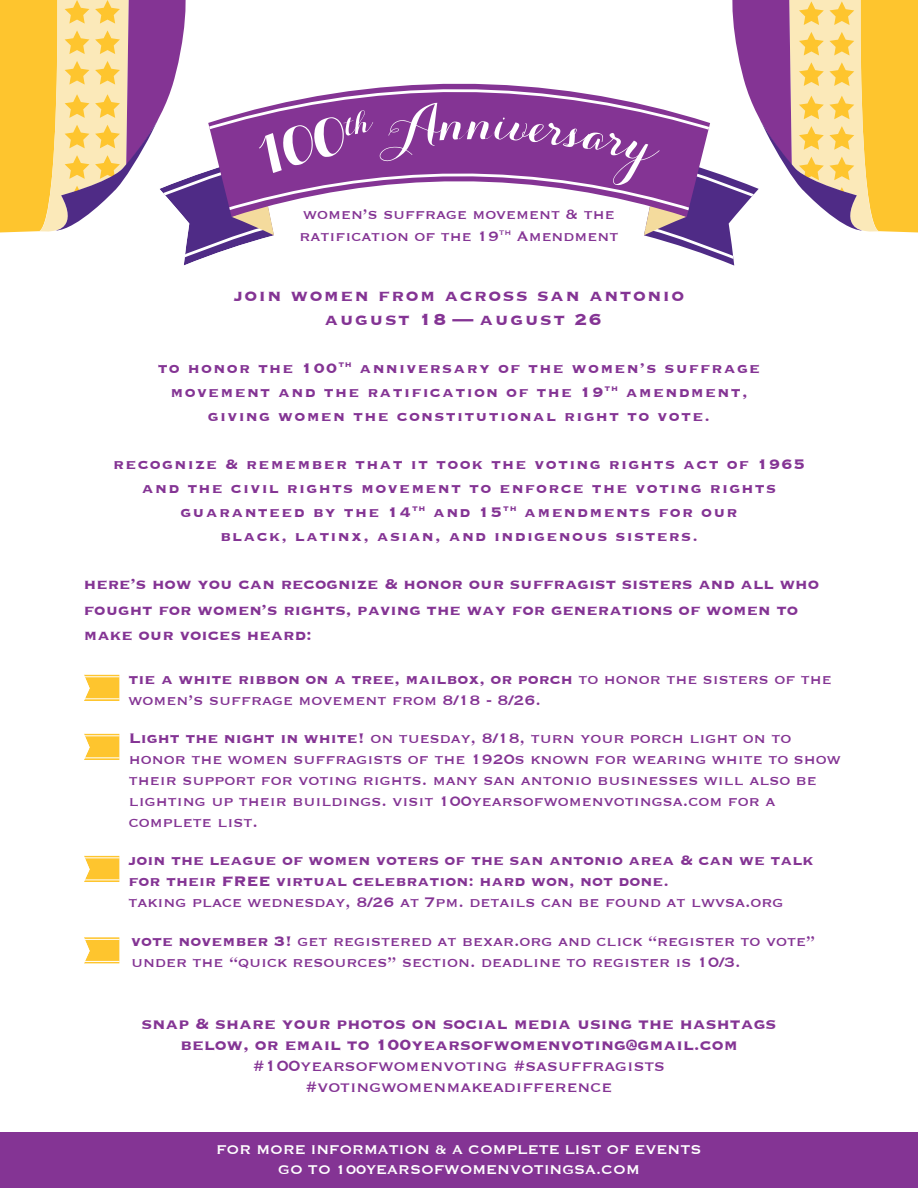
<style>
.page{position:relative;width:918px;height:1188px;background:#fff}
.page>*{position:absolute;margin:0;border:0;box-sizing:border-box;transform-origin:0 0}
.t1{font:700 21px/24px "Copperplate";letter-spacing:.07em;color:#843494;text-align:center}
.t2{font:700 19.5px/21px "Copperplate";color:#843494;text-align:center}
.t3{font:19.5px/21px "Copperplate";color:#843494;text-align:center}
.t4{font:700 18.75px/25.5px "Copperplate";color:#843494}
.t5{font:18px/21px "Copperplate";color:#843494}
.t6{font:700 18px/24px "Copperplate";letter-spacing:.07em;color:#843494;text-align:center}
.t7{font:700 18px/21px "Copperplate";color:#843494}
.t8{font:17.85px/21.5px "Copperplate";color:#843494}
.t9{font:16.5px/19.8px "Copperplate";color:#fff;text-align:center}
.s1{font-weight:700}
</style>
<div class="page">
<div style="left:0;top:1133px;width:918px;height:55px;background:#843494"></div>
<svg style="left:84px;top:675px;width:36px;height:26px"></svg>
<hr style="left:84px;top:676px;width:36px;height:1px;background:#fff">
<hr style="left:84px;top:698px;width:36px;height:1px;background:#fff">
<svg style="left:84px;top:734px;width:36px;height:26px"></svg>
<hr style="left:84px;top:735px;width:36px;height:1px;background:#fff">
<hr style="left:84px;top:757px;width:36px;height:1px;background:#fff">
<svg style="left:84px;top:856px;width:36px;height:26px"></svg>
<hr style="left:84px;top:857px;width:36px;height:1px;background:#fff">
<hr style="left:84px;top:879px;width:36px;height:1px;background:#fff">
<svg style="left:84px;top:937px;width:36px;height:27px"></svg>
<hr style="left:84px;top:939px;width:36px;height:1px;background:#fff">
<hr style="left:84px;top:961px;width:36px;height:1px;background:#fff">
<svg style="left:380px;top:0;width:538px;height:266px"></svg>
<svg style="left:0;top:0;width:373px;height:266px"></svg>
<p class="t8" style="left:300px;top:203px;width:320px">women’s suffrage movement &amp; the ratification of the 19<sup>th</sup> Amendment</p>
<p class="t1" style="left:234px;top:282px;width:452px">join women from across san antonio august 18 — august 26</p>
<p class="t6" style="left:158px;top:355px;width:604px">to honor the 100<sup>th</sup> anniversary of the women’s suffrage movement and the ratification of the 19<sup>th</sup> amendment, giving women the constitutional right to vote.</p>
<p class="t6" style="left:113px;top:451px;width:693px">recognize &amp; remember that it took the voting rights act of 1965 and the civil rights movement to enforce the voting rights guaranteed by the 14<sup>th</sup> and 15<sup>th</sup> amendments for our<br>black, latinx, asian, and indigenous sisters.</p>
<p class="t4" style="left:84px;top:570px;width:737px">here’s how you can recognize &amp; honor our suffragist sisters and all who fought for women’s rights, paving the way for generations of women to make our voices heard:</p>
<p class="t5" style="left:129px;top:668px;width:705px"><span class="s1">tie a white ribbon on a tree, mailbox, or porch</span> to honor the sisters of the women’s suffrage movement from 8/18 - 8/26.</p>
<p class="t5" style="left:129px;top:727px;width:714px"><span class="s1">Light the night in white!</span> on tuesday, 8/18, turn your porch light on to honor the women suffragists of the 1920s known for wearing white to show their support for voting rights. many san antonio businesses will also be lighting up their buildings. visit 100yearsofwomenvotingsa.com for a complete list.</p>
<p class="t7" style="left:129px;top:849px;width:686px">join the league of women voters of the san antonio area &amp; can we talk for their FREE virtual celebration: hard won, not done.</p>
<p class="t5" style="left:129px;top:891px;width:657px">taking place wednesday, 8/26 at 7pm. details can be found at lwvsa.org</p>
<p class="t5" style="left:131px;top:929px;width:686px"><span class="s1">vote november 3!</span> get registered at bexar.org and click “register to vote” under the “quick resources” section. deadline to register is 10/3.</p>
<p class="t2" style="left:142px;top:1012px;width:636px">snap &amp; share your photos on social media using the hashtags below, or email to 100yearsofwomenvoting@gmail.com</p>
<p class="t3" style="left:253px;top:1054px;width:414px">#100yearsofwomenvoting #sasuffragists #votingwomenmakeadifference</p>
<p class="t9" style="left:217px;top:1139px;width:486px">FOR MORE INFORMATION &amp; A COMPLETE LIST OF EVENTS<br>GO TO 100YEARSOFWOMENVOTINGSA.COM</p>
</div>
